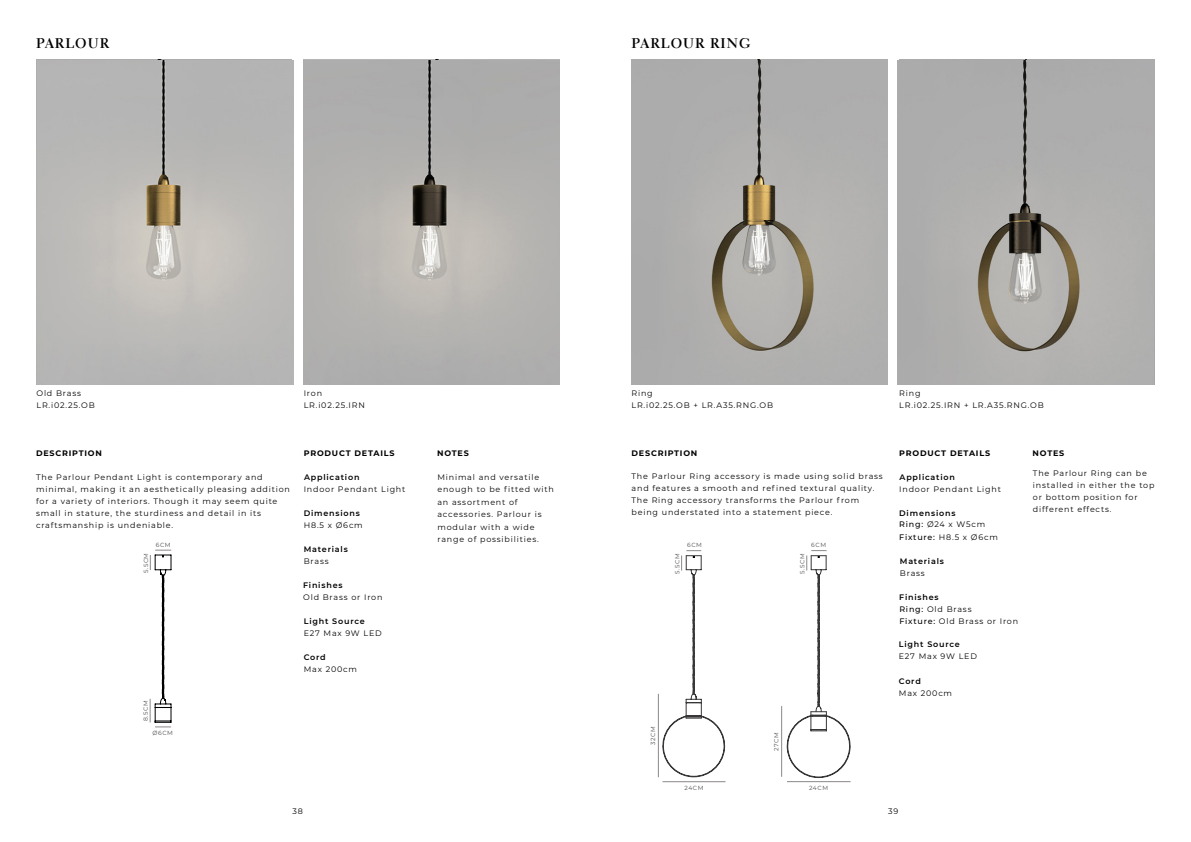
<style>
.page{position:relative;width:1191px;height:842px;background:#fff}
.page>*{position:absolute;margin:0;border:0;box-sizing:border-box;transform-origin:0 0}
.t1{font:700 14px "Electra LT Std";letter-spacing:.075em;color:#000}
.t2{font:8px/12.5px "Montserrat";letter-spacing:.1em;color:#000}
.t3{font:600 8px "Montserrat";letter-spacing:.1em;color:#000}
.t4{font:700 8px "Montserrat";letter-spacing:.1em;color:#000}
.t5{font:6px "Montserrat";letter-spacing:.1em;color:#494949}
.s1{font-weight:500}
</style>
<div class="page">
<img style="left:38px;top:60px;width:255px;height:324px">
<svg style="left:304px;top:60px;width:255px;height:324px;background:#afaeab"></svg>
<svg style="left:150px;top:550px;width:21px;height:178px"></svg>
<hr style="left:787px;top:781px;width:63px;height:1px;background:#8c8888">
<svg style="left:662px;top:550px;width:189px;height:228px"></svg>
<hr style="left:662px;top:781px;width:63px;height:1px;background:#8c8888">
<hr style="left:658px;top:694px;width:1px;height:83px;background:#8c8888">
<img style="left:632px;top:61px;width:255px;height:324px">
<div style="left:897px;top:60px;width:256px;height:324px;background:#a9b3ad"></div>
<h1 class="t1" style="left:36px;top:34px;width:74px">PARLOUR</h1>
<h1 class="t1" style="left:631px;top:34px;width:120px">PARLOUR RING</h1>
<p class="t2" style="left:37px;top:386px;width:60px">Old Brass<br>LR.i02.25.OB</p>
<p class="t2" style="left:304px;top:386px;width:63px">Iron<br>LR.i02.25.IRN</p>
<p class="t2" style="left:631px;top:386px;width:143px">Ring<br>LR.i02.25.OB + LR.A35.RNG.OB</p>
<p class="t2" style="left:899px;top:386px;width:146px">Ring<br>LR.i02.25.IRN + LR.A35.RNG.OB</p>
<p class="t4" style="left:36px;top:447px;width:67px">DESCRIPTION</p>
<p class="t2" style="left:36px;top:471px;width:255px;line-height:12px">The Parlour Pendant Light is contemporary and minimal, making it an aesthetically pleasing addition for a variety of interiors. Though it may seem quite small in stature, the sturdiness and detail in its craftsmanship is undeniable.</p>
<p class="t5" style="left:142px;top:573px;width:22px;rotate:-90deg">5.5CM</p>
<p class="t5" style="left:156px;top:540px;width:16px">6CM</p>
<p class="t4" style="left:304px;top:447px;width:92px">PRODUCT DETAILS</p>
<p class="t4" style="left:437px;top:447px;width:33px">NOTES</p>
<p class="t3" style="left:304px;top:471px;width:57px">Application</p>
<p class="t3" style="left:304px;top:507px;width:58px">Dimensions</p>
<p class="t3" style="left:304px;top:543px;width:46px">Materials</p>
<p class="t3" style="left:303px;top:579px;width:41px">Finishes</p>
<p class="t3" style="left:304px;top:615px;width:63px">Light Source</p>
<p class="t3" style="left:304px;top:651px;width:23px">Cord</p>
<p class="t2" style="left:437px;top:470px;width:118px">Minimal and versatile enough to be fitted with an assortment of accessories. Parlour is modular with a wide range of possibilities.</p>
<p class="t2" style="left:304px;top:483px;width:103px">Indoor Pendant Light</p>
<p class="t2" style="left:304px;top:519px;width:61px">H8.5 x Ø6cm</p>
<p class="t2" style="left:304px;top:555px;width:26px">Brass</p>
<p class="t2" style="left:303px;top:590px;width:81px">Old Brass or Iron</p>
<p class="t2" style="left:304px;top:627px;width:80px">E27 Max 9W LED</p>
<p class="t2" style="left:304px;top:663px;width:55px">Max 200cm</p>
<p class="t4" style="left:631px;top:447px;width:67px">DESCRIPTION</p>
<p class="t2" style="left:631px;top:470px;width:253px;line-height:12px">The Parlour Ring accessory is made using solid brass and features a smooth and refined textural quality.<br>The Ring accessory transforms the Parlour from being understated into a statement piece.</p>
<p class="t5" style="left:673px;top:574px;width:22px;rotate:-90deg">5.5CM</p>
<p class="t5" style="left:687px;top:541px;width:16px">6CM</p>
<p class="t5" style="left:811px;top:541px;width:16px">6CM</p>
<p class="t5" style="left:798px;top:574px;width:22px;rotate:-90deg">5.5CM</p>
<p class="t4" style="left:899px;top:447px;width:92px">PRODUCT DETAILS</p>
<p class="t4" style="left:1032px;top:447px;width:33px">NOTES</p>
<p class="t3" style="left:899px;top:471px;width:57px">Application</p>
<p class="t3" style="left:899px;top:507px;width:58px">Dimensions</p>
<p class="t2" style="left:1033px;top:467px;width:123px;line-height:12px">The Parlour Ring can be installed in either the top or bottom position for different effects.</p>
<p class="t2" style="left:899px;top:483px;width:103px">Indoor Pendant Light</p>
<p class="t2" style="left:899px;top:518px;width:100px"><span class="s1">Ring:</span> Ø24 x W5cm<br><span class="s1">Fixture:</span> H8.5 x Ø6cm</p>
<p class="t3" style="left:900px;top:555px;width:46px">Materials</p>
<p class="t3" style="left:899px;top:591px;width:41px">Finishes</p>
<p class="t2" style="left:900px;top:567px;width:26px">Brass</p>
<p class="t2" style="left:899px;top:602px;width:120px"><span class="s1">Ring:</span> Old Brass<br><span class="s1">Fixture:</span> Old Brass or Iron</p>
<p class="t2" style="left:899px;top:649px;width:80px">E27 Max 9W LED</p>
<p class="t2" style="left:899px;top:687px;width:55px">Max 200cm</p>
<p class="t3" style="left:899px;top:638px;width:63px">Light Source</p>
<p class="t3" style="left:899px;top:676px;width:23px">Cord</p>
<p class="t5" style="left:142px;top:721px;width:22px;rotate:-90deg">8.5CM</p>
<p class="t5" style="left:152px;top:729px;width:22px">Ø6CM</p>
<p class="t5" style="left:649px;top:745px;width:20px;rotate:-90deg">32CM</p>
<p class="t5" style="left:772px;top:751px;width:20px;rotate:-90deg">27CM</p>
<p class="t5" style="left:684px;top:784px;width:21px">24CM</p>
<p class="t5" style="left:809px;top:784px;width:21px">24CM</p>
<p class="t2" style="left:292px;top:804px;width:12px">38</p>
<p class="t2" style="left:888px;top:804px;width:12px">39</p>
</div>
